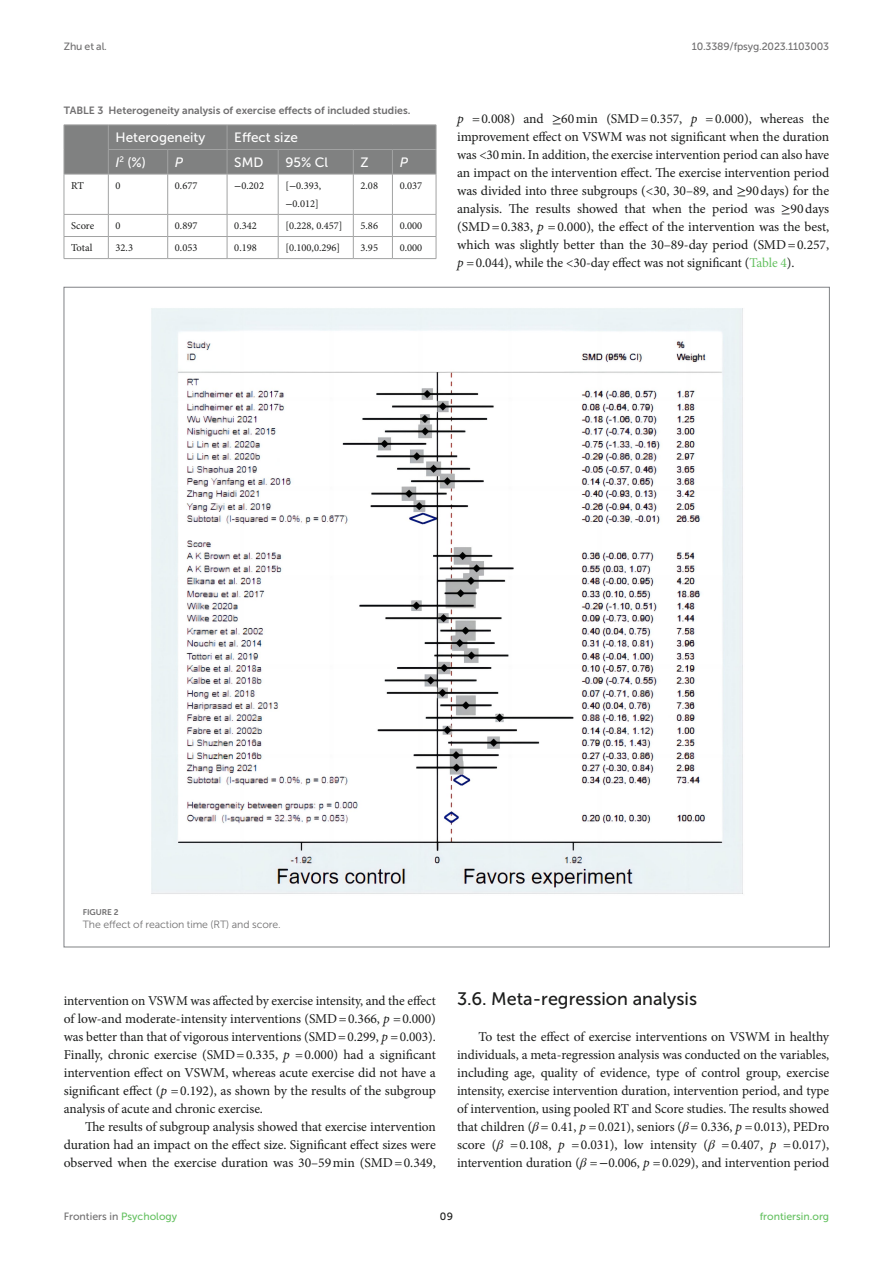
<style>
.page{position:relative;width:893px;height:1263px;background:#fff}
.page>*{position:absolute;margin:0;border:0;box-sizing:border-box;transform-origin:0 0}
.HEAD_2{font:18px "Museo Sans 500";color:#1b1c1b}
.TEXT{font:13.5px/18px "Minion Pro";letter-spacing:-.005em;color:#1b1c1b;text-align:justify}
.TEXT_FLUSH{font:13.5px/18px "Minion Pro";letter-spacing:-.005em;color:#1b1c1b;text-align:justify}
.TB_STH{font:13.5px "Museo Sans 500";color:#fff}
.TB_CH{font:13.5px "Museo Sans 500";color:#fff}
.TB_CH-2{font:italic 13.5px "Museo Sans 500";color:#fff}
.TB_TX{font:10.5px/18px "Minion Pro";color:#1b1c1b}
.TT{font:10.5px "Museo Sans 700";color:#706f70}
.t1{font:10.5px "Museo Sans 500";letter-spacing:-.015em;color:#706f70}
.FIG_LEG{font:10.5px "Museo Sans 300";letter-spacing:-.01em;color:#706f70}
.t2{font:10.5px "Museo Sans 500";color:#65c161}
.t3{font:10.5px "Museo Sans 500";color:#1b1c1b}
.FIG_HD{font:8.25px "Museo Sans 700";letter-spacing:-.01em;color:#706f70}
.s1{font-style:italic}
.s2{font-family:"STIX General"}
.s3{color:#65c161}
.s4{font-family:"STIX General";font-style:italic}
</style>
<div class="page">
<hr style="left:353px;top:236px;width:39px;height:1px;background:#a2a3a3">
<hr style="left:353px;top:258px;width:39px;height:1px;background:#a2a3a3">
<hr style="left:278px;top:236px;width:75px;height:1px;background:#a2a3a3">
<svg style="left:353px;top:215px;width:1px;height:43px"></svg>
<hr style="left:278px;top:258px;width:75px;height:1px;background:#a2a3a3">
<hr style="left:227px;top:236px;width:51px;height:1px;background:#a2a3a3">
<svg style="left:278px;top:215px;width:1px;height:43px"></svg>
<hr style="left:227px;top:258px;width:51px;height:1px;background:#a2a3a3">
<hr style="left:168px;top:236px;width:59px;height:1px;background:#a2a3a3">
<svg style="left:227px;top:215px;width:1px;height:43px"></svg>
<hr style="left:168px;top:258px;width:59px;height:1px;background:#a2a3a3">
<hr style="left:108px;top:236px;width:60px;height:1px;background:#a2a3a3">
<svg style="left:167px;top:215px;width:1px;height:43px"></svg>
<hr style="left:108px;top:258px;width:60px;height:1px;background:#a2a3a3">
<hr style="left:392px;top:236px;width:44px;height:1px;background:#a2a3a3">
<svg style="left:392px;top:215px;width:1px;height:43px"></svg>
<svg style="left:436px;top:215px;width:1px;height:43px"></svg>
<hr style="left:392px;top:258px;width:44px;height:1px;background:#a2a3a3">
<hr style="left:64px;top:236px;width:44px;height:1px;background:#a2a3a3">
<svg style="left:64px;top:215px;width:1px;height:43px"></svg>
<svg style="left:108px;top:215px;width:1px;height:43px"></svg>
<hr style="left:64px;top:258px;width:44px;height:1px;background:#a2a3a3">
<hr style="left:64px;top:174px;width:44px;height:1px;background:#a2a3a3">
<hr style="left:168px;top:174px;width:59px;height:1px;background:#a2a3a3">
<hr style="left:227px;top:174px;width:51px;height:1px;background:#a2a3a3">
<hr style="left:278px;top:174px;width:75px;height:1px;background:#a2a3a3">
<hr style="left:353px;top:174px;width:39px;height:1px;background:#a2a3a3">
<hr style="left:392px;top:174px;width:44px;height:1px;background:#a2a3a3">
<svg style="left:64px;top:125px;width:373px;height:49px;background:#818282"></svg>
<hr style="left:108px;top:174px;width:60px;height:1px;background:#a2a3a3">
<hr style="left:108px;top:214px;width:60px;height:1px;background:#a2a3a3">
<hr style="left:167px;top:174px;width:1px;height:40px;background:#a2a3a3">
<hr style="left:168px;top:214px;width:59px;height:1px;background:#a2a3a3">
<hr style="left:227px;top:174px;width:1px;height:40px;background:#a2a3a3">
<hr style="left:227px;top:214px;width:51px;height:1px;background:#a2a3a3">
<hr style="left:278px;top:174px;width:1px;height:40px;background:#a2a3a3">
<hr style="left:278px;top:214px;width:75px;height:1px;background:#a2a3a3">
<hr style="left:353px;top:174px;width:1px;height:40px;background:#a2a3a3">
<hr style="left:353px;top:214px;width:39px;height:1px;background:#a2a3a3">
<hr style="left:392px;top:174px;width:1px;height:40px;background:#a2a3a3">
<hr style="left:436px;top:174px;width:1px;height:40px;background:#a2a3a3">
<hr style="left:392px;top:214px;width:44px;height:1px;background:#a2a3a3">
<hr style="left:64px;top:174px;width:1px;height:40px;background:#a2a3a3">
<hr style="left:108px;top:174px;width:1px;height:40px;background:#a2a3a3">
<hr style="left:64px;top:214px;width:44px;height:1px;background:#a2a3a3">
<img style="left:151px;top:308px;width:592px;height:586px">
<p class="t1" style="left:64px;top:41px;width:45px">Zhu et al.</p>
<p class="t1" style="left:692px;top:41px;width:139px">10.3389/fpsyg.2023.1103003</p>
<p class="TT" style="left:64px;top:105px;width:348px">TABLE 3 Heterogeneity analysis of exercise effects of included studies.</p>
<p class="TB_STH" style="left:116px;top:130px;width:91px">Heterogeneity</p>
<p class="TB_STH" style="left:234px;top:130px;width:65px">Effect size</p>
<p class="TB_CH" style="left:116px;top:155px;width:32px"><span class="s1">I</span><sup>2</sup> (%)</p>
<p class="TB_CH-2" style="left:175px;top:155px;width:10px">P</p>
<p class="TB_CH" style="left:234px;top:155px;width:31px">SMD</p>
<p class="TB_CH" style="left:285px;top:155px;width:44px">95% Cl</p>
<p class="TB_CH" style="left:361px;top:155px;width:10px">Z</p>
<p class="TB_CH-2" style="left:400px;top:155px;width:10px">P</p>
<p class="TB_TX" style="left:71px;top:177px;width:14px">RT</p>
<p class="TB_TX" style="left:116px;top:177px;width:7px">0</p>
<p class="TB_TX" style="left:175px;top:177px;width:24px">0.677</p>
<p class="TB_TX" style="left:234px;top:177px;width:31px"><span class="s2">−</span>0.202</p>
<p class="TB_TX" style="left:285px;top:177px;width:37px">[<span class="s2">−</span>0.393, <span class="s2">−</span>0.012]</p>
<p class="TB_TX" style="left:361px;top:177px;width:19px">2.08</p>
<p class="TB_TX" style="left:400px;top:177px;width:24px">0.037</p>
<p class="TB_TX" style="left:71px;top:217px;width:25px">Score</p>
<p class="TB_TX" style="left:116px;top:217px;width:7px">0</p>
<p class="TB_TX" style="left:175px;top:217px;width:24px">0.897</p>
<p class="TB_TX" style="left:234px;top:217px;width:24px">0.342</p>
<p class="TB_TX" style="left:285px;top:217px;width:59px">[0.228, 0.457]</p>
<p class="TB_TX" style="left:361px;top:217px;width:19px">5.86</p>
<p class="TB_TX" style="left:400px;top:217px;width:24px">0.000</p>
<p class="TB_TX" style="left:71px;top:239px;width:23px">Total</p>
<p class="TB_TX" style="left:116px;top:239px;width:19px">32.3</p>
<p class="TB_TX" style="left:175px;top:239px;width:24px">0.053</p>
<p class="TB_TX" style="left:234px;top:239px;width:24px">0.198</p>
<p class="TB_TX" style="left:285px;top:239px;width:56px">[0.100,0.296]</p>
<p class="TB_TX" style="left:361px;top:239px;width:19px">3.95</p>
<p class="TB_TX" style="left:400px;top:239px;width:24px">0.000</p>
<p class="TEXT" style="left:457px;top:110px;width:374px"><span class="s1">p</span> =0.008) and <span class="s2">≥</span>60min (SMD=0.357, <span class="s1">p</span> =0.000), whereas the improvement effect on VSWM was not significant when the duration was &lt;30min. In addition, the exercise intervention period can also have an impact on the intervention effect. The exercise intervention period was divided into three subgroups (&lt;30, 30–89, and <span class="s2">≥</span>90days) for the analysis. The results showed that when the period was <span class="s2">≥</span>90days (SMD=0.383, <span class="s1">p</span> =0.000), the effect of the intervention was the best, which was slightly better than the 30–89-day period (SMD=0.257, <span class="s1">p</span> =0.044), while the &lt;30-day effect was not significant (<span class="s3">Table 4</span>).</p>
<p class="FIG_HD" style="left:83px;top:907px;width:37px">FIGURE 2</p>
<p class="FIG_LEG" style="left:83px;top:919px;width:199px">The effect of reaction time (RT) and score.</p>
<p class="TEXT" style="left:64px;top:992px;width:374px">intervention on VSWM was affected by exercise intensity, and the effect of low-and moderate-intensity interventions (SMD=0.366, <span class="s1">p</span> =0.000) was better than that of vigorous interventions (SMD=0.299, <span class="s1">p</span> =0.003).<br>Finally, chronic exercise (SMD=0.335, <span class="s1">p</span> =0.000) had a significant intervention effect on VSWM, whereas acute exercise did not have a significant effect (<span class="s1">p</span> =0.192), as shown by the results of the subgroup analysis of acute and chronic exercise.</p>
<p class="TEXT" style="left:64px;top:1118px;width:374px;text-indent:21px">The results of subgroup analysis showed that exercise intervention duration had an impact on the effect size. Significant effect sizes were observed when the exercise duration was 30–59min (SMD=0.349,</p>
<p class="HEAD_2" style="left:457px;top:989px;width:241px">3.6. Meta-regression analysis</p>
<p class="TEXT_FLUSH" style="left:457px;top:1028px;width:374px;text-indent:21px">To test the effect of exercise interventions on VSWM in healthy individuals, a meta-regression analysis was conducted on the variables, including age, quality of evidence, type of control group, exercise intensity, exercise intervention duration, intervention period, and type of intervention, using pooled RT and Score studies. The results showed that children (<span class="s4">β</span><span class="s1">=</span> 0.41, <span class="s1">p</span> =0.021), seniors (<span class="s4">β</span><span class="s1">=</span> 0.336, <span class="s1">p</span> =0.013), PEDro score (<span class="s4">β</span> =0.108, <span class="s1">p</span> =0.031), low intensity (<span class="s4">β</span> =0.407, <span class="s1">p</span> =0.017), intervention duration (<span class="s4">β</span> =<span class="s2">−</span>0.006, <span class="s1">p</span> =0.029), and intervention period</p>
<p class="t1" style="left:64px;top:1211px;width:115px">Frontiers in <span class="s3">Psychology</span></p>
<p class="t3" style="left:440px;top:1211px;width:15px">09</p>
<p class="t2" style="left:760px;top:1211px;width:71px">frontiersin.org</p>
</div>
